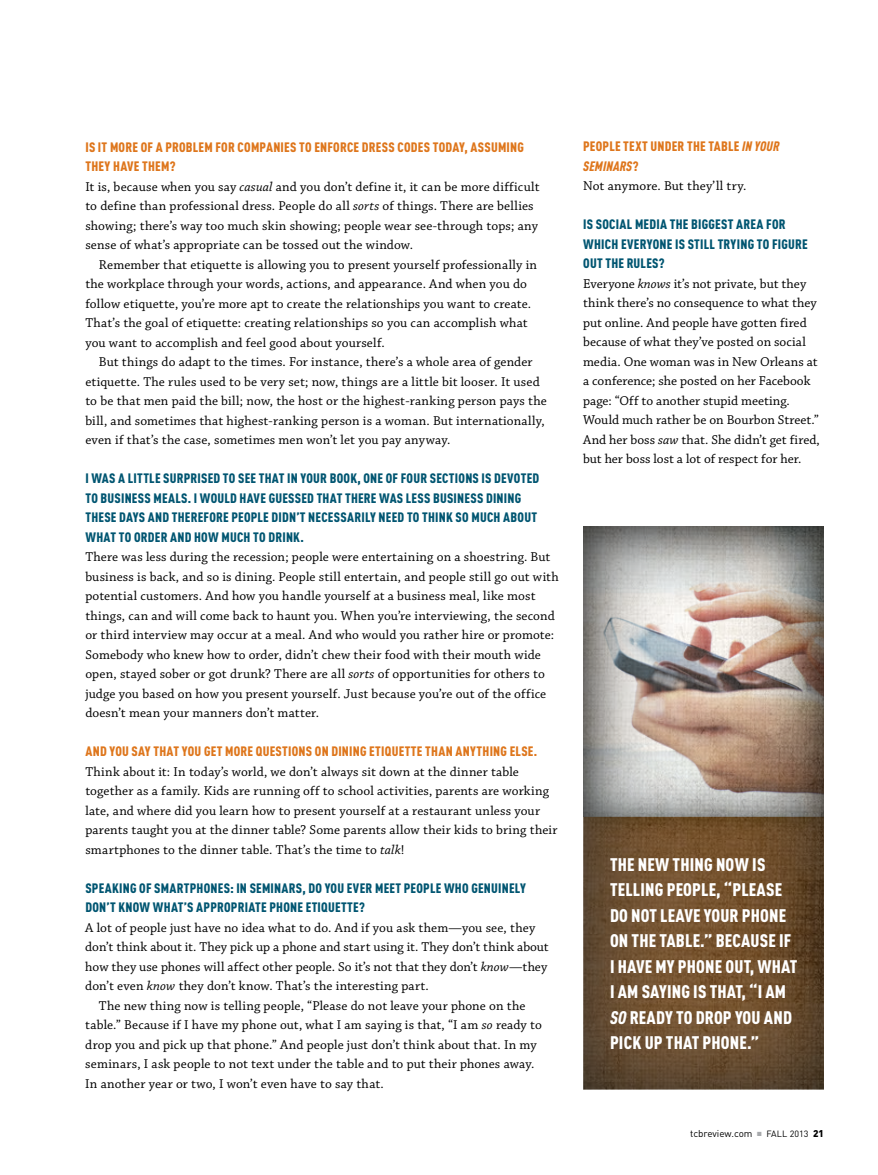
<style>
.page{position:relative;width:878px;height:1175px;background:#fff}
.page>*{position:absolute;margin:0;border:0;box-sizing:border-box;transform-origin:0 0}
.t1{font:900 condensed 18px/25.5px "DINOT";letter-spacing:.01em;color:#fff}
.t2{font:13.5px/19.5px "Chaparral Pro";letter-spacing:.01em;color:#000}
.t3{font:900 condensed 13.5px/19.5px "DINOT";letter-spacing:.02em;color:#005571}
.t4{font:900 condensed 13.5px/19.5px "DINOT";letter-spacing:.02em;color:#de761c}
.t5{font:9.9px "DINOT";color:#000}
.s1{font-style:italic}
.s2{color:#a7a9ac}
.s3{font-size:9px}
.s4{font-weight:900;font-size:9.75px}
</style>
<div class="page">
<img style="left:583px;top:526px;width:241px;height:563px">
<p class="t4" style="left:85px;top:137px;width:440px">IS IT MORE OF A PROBLEM FOR COMPANIES TO ENFORCE DRESS CODES TODAY, ASSUMING<br>THEY HAVE THEM?</p>
<p class="t2" style="left:85px;top:177px;width:455px">It is, because when you say <span class="s1">casual</span> and you don’t define it, it can be more difficult to define than professional dress. People do all <span class="s1">sorts</span> of things. There are bellies showing; there’s way too much skin showing; people wear see-through tops; any sense of what’s appropriate can be tossed out the window.</p>
<p class="t2" style="left:85px;top:255px;width:453px;text-indent:14px">Remember that etiquette is allowing you to present yourself professionally in the workplace through your words, actions, and appearance. And when you do follow etiquette, you’re more apt to create the relationships you want to create.<br>That’s the goal of etiquette: creating relationships so you can accomplish what you want to accomplish and feel good about yourself.</p>
<p class="t2" style="left:85px;top:352px;width:463px;text-indent:14px">But things do adapt to the times. For instance, there’s a whole area of gender etiquette. The rules used to be very set; now, things are a little bit looser. It used to be that men paid the bill; now, the host or the highest-ranking person pays the bill, and sometimes that highest-ranking person is a woman. But internationally, even if that’s the case, sometimes men won’t let you pay anyway.</p>
<p class="t3" style="left:85px;top:468px;width:455px">I WAS A LITTLE SURPRISED TO SEE THAT IN YOUR BOOK, ONE OF FOUR SECTIONS IS DEVOTED TO BUSINESS MEALS. I WOULD HAVE GUESSED THAT THERE WAS LESS BUSINESS DINING THESE DAYS AND THEREFORE PEOPLE DIDN’T NECESSARILY NEED TO THINK SO MUCH ABOUT WHAT TO ORDER AND HOW MUCH TO DRINK.</p>
<p class="t2" style="left:85px;top:547px;width:475px">There was less during the recession; people were entertaining on a shoestring. But business is back, and so is dining. People still entertain, and people still go out with potential customers. And how you handle yourself at a business meal, like most things, can and will come back to haunt you. When you’re interviewing, the second or third interview may occur at a meal. And who would you rather hire or promote:<br>Somebody who knew how to order, didn’t chew their food with their mouth wide open, stayed sober or got drunk? There are all <span class="s1">sorts</span> of opportunities for others to judge you based on how you present yourself. Just because you’re out of the office doesn’t mean your manners don’t matter.</p>
<p class="t4" style="left:85px;top:741px;width:453px">AND YOU SAY THAT YOU GET MORE QUESTIONS ON DINING ETIQUETTE THAN ANYTHING ELSE.</p>
<p class="t2" style="left:85px;top:762px;width:473px">Think about it: In today’s world, we don’t always sit down at the dinner table together as a family. Kids are running off to school activities, parents are working late, and where did you learn how to present yourself at a restaurant unless your parents taught you at the dinner table? Some parents allow their kids to bring their smartphones to the dinner table. That’s the time to <span class="s1">talk</span>!</p>
<p class="t3" style="left:85px;top:878px;width:442px">SPEAKING OF SMARTPHONES: IN SEMINARS, DO YOU EVER MEET PEOPLE WHO GENUINELY<br>DON’T KNOW WHAT’S APPROPRIATE PHONE ETIQUETTE?</p>
<p class="t2" style="left:85px;top:918px;width:451px">A lot of people just have no idea what to do. And if you ask them—you see, they</p>
<p class="t2" style="left:85px;top:937px;width:465px">don’t think about it. They pick up a phone and start using it. They don’t think about</p>
<p class="t2" style="left:85px;top:957px;width:463px">how they use phones will affect other people. So it’s not that they don’t <span class="s1">know</span>—they</p>
<p class="t2" style="left:85px;top:976px;width:345px">don’t even <span class="s1">know</span> they don’t know. That’s the interesting part.</p>
<p class="t2" style="left:99px;top:996px;width:428px">The new thing now is telling people, “Please do not leave your phone on the</p>
<p class="t2" style="left:85px;top:1015px;width:458px">table.” Because if I have my phone out, what I am saying is that, “I am <span class="s1">so</span> ready to</p>
<p class="t2" style="left:85px;top:1035px;width:453px">drop you and pick up that phone.” And people just don’t think about that. In my</p>
<p class="t2" style="left:85px;top:1054px;width:450px">seminars, I ask people to not text under the table and to put their phones away.</p>
<p class="t2" style="left:85px;top:1074px;width:300px">In another year or two, I won’t even have to say that.</p>
<p class="t4" style="left:583px;top:136px;width:198px">PEOPLE TEXT UNDER THE TABLE <span class="s1">IN YOUR<br>SEMINARS</span>?</p>
<p class="t2" style="left:583px;top:177px;width:165px">Not anymore. But they’ll try.</p>
<p class="t3" style="left:583px;top:214px;width:226px">IS SOCIAL MEDIA THE BIGGEST AREA FOR<br>WHICH EVERYONE IS STILL TRYING TO FIGURE<br>OUT THE RULES?</p>
<p class="t2" style="left:583px;top:274px;width:238px">Everyone <span class="s1">knows</span> it’s not private, but they think there’s no consequence to what they put online. And people have gotten fired because of what they’ve posted on social media. One woman was in New Orleans at a conference; she posted on her Facebook page: “Off to another stupid meeting.<br>Would much rather be on Bourbon Street.” And her boss <span class="s1">saw</span> that. She didn’t get fired, but her boss lost a lot of respect for her.</p>
<h1 class="t1" style="left:610px;top:851px;width:189px">THE NEW THING NOW IS<br>TELLING PEOPLE, “PLEASE<br>DO NOT LEAVE YOUR PHONE<br>ON THE TABLE.” BECAUSE IF<br>I HAVE MY PHONE OUT, WHAT<br>I AM SAYING IS THAT, “I AM<br><span class="s1">SO</span> READY TO DROP YOU AND<br>PICK UP THAT PHONE.”</h1>
<p class="t5" style="left:690px;top:1127px;width:135px">tcbreview.com <span class="s2">■</span> <span class="s3">FALL 2013</span> <span class="s4">21</span></p>
</div>
